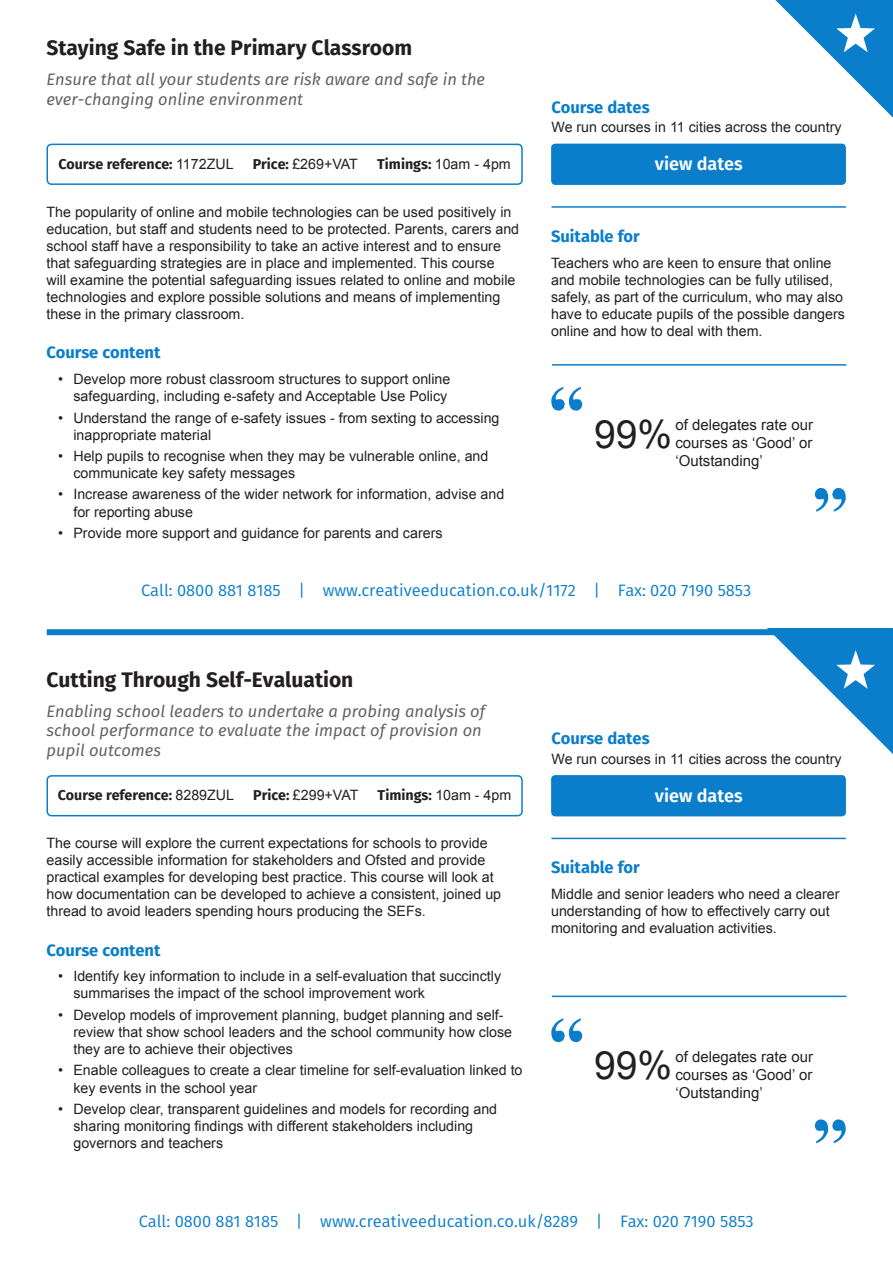
<style>
.page{position:relative;width:893px;height:1263px;background:#fff}
.page>*{position:absolute;margin:0;border:0;box-sizing:border-box;transform-origin:0 0}
.t1{font:39px "Arial";color:#231f20}
.t2{font:700 21px "Fira Sans";color:#231f20}
.t3{font:600 18px "Fira Sans";color:#fff}
.t4{font:italic 16.5px/19.5px "Fira Sans";color:#636366}
.t5{font:16.5px "Fira Sans";color:#0a7eca}
.t6{font:700 16.5px "Fira Sans";color:#0a7eca}
.t7{font:15px/18px "Arial";color:#231f20;text-align:justify}
.t8{font:14.25px/17.1px "Arial";color:#231f20}
.t9{font:700 14.25px "Fira Sans";color:#231f20}
.s1{font-family:"Arial";font-weight:400}
.s2{font-family:"Fira Sans";font-weight:700}
</style>
<div class="page">
<div style="left:47px;top:629px;width:799px;height:6px;background:#0a7eca"></div>
<svg style="left:551px;top:387px;width:32px;height:24px"></svg>
<svg style="left:814px;top:487px;width:32px;height:25px"></svg>
<hr style="left:551px;top:206px;width:295px;height:2px;background:#0a7eca">
<div style="left:551px;top:144px;width:295px;height:41px;background:#0a7eca;border-radius:4px"></div>
<div style="left:46px;top:144px;width:477px;height:41px;border:2px solid #0a7eca;border-radius:4px"></div>
<hr style="left:552px;top:364px;width:294px;height:2px;background:#0a7eca">
<svg style="left:775px;top:0;width:118px;height:118px"></svg>
<svg style="left:551px;top:1018px;width:32px;height:25px"></svg>
<svg style="left:814px;top:1119px;width:32px;height:24px"></svg>
<hr style="left:551px;top:838px;width:295px;height:1px;background:#0a7eca">
<div style="left:551px;top:775px;width:295px;height:41px;background:#0a7eca;border-radius:4px"></div>
<div style="left:46px;top:775px;width:477px;height:41px;border:2px solid #0a7eca;border-radius:4px"></div>
<hr style="left:552px;top:995px;width:294px;height:2px;background:#0a7eca">
<svg style="left:767px;top:628px;width:126px;height:126px"></svg>
<p class="t2" style="left:46px;top:33px;width:367px">Staying Safe in the Primary Classroom</p>
<p class="t4" style="left:46px;top:70px;width:440px">Ensure that all your students are risk aware and safe in the ever-changing online environment</p>
<p class="t6" style="left:551px;top:96px;width:100px">Course dates</p>
<p class="t8" style="left:551px;top:119px;width:292px">We run courses in 11 cities across the country</p>
<p class="t9" style="left:58px;top:154px;width:177px">Course reference: <span class="s1">1172ZUL</span></p>
<p class="t8" style="left:253px;top:156px;width:107px"><span class="s2">Price:</span> £269+VAT</p>
<p class="t9" style="left:377px;top:154px;width:135px">Timings: <span class="s1">10am - 4pm</span></p>
<p class="t3" style="left:655px;top:151px;width:89px">view dates</p>
<p class="t8" style="left:46px;top:203px;width:474px">The popularity of online and mobile technologies can be used positively in education, but staff and students need to be protected. Parents, carers and school staff have a responsibility to take an active interest and to ensure that safeguarding strategies are in place and implemented. This course<br>will examine the potential safeguarding issues related to online and mobile technologies and explore possible solutions and means of implementing these in the primary classroom.</p>
<p class="t6" style="left:46px;top:341px;width:115px">Course content</p>
<p class="t8" style="left:58px;top:371px;width:394px;text-align:right">• Develop more robust classroom structures to support online safeguarding, including e-safety and Acceptable Use Policy</p>
<p class="t8" style="left:73px;top:409px;width:428px;text-indent:-15px">• Understand the range of e-safety issues - from sexting to accessing inappropriate material</p>
<p class="t8" style="left:73px;top:448px;width:417px;text-indent:-15px">• Help pupils to recognise when they may be vulnerable online, and communicate key safety messages</p>
<p class="t8" style="left:73px;top:486px;width:432px;text-indent:-15px">• Increase awareness of the wider network for information, advise and for reporting abuse</p>
<p class="t8" style="left:58px;top:524px;width:386px">• Provide more support and guidance for parents and carers</p>
<p class="t6" style="left:551px;top:225px;width:90px">Suitable for</p>
<p class="t8" style="left:551px;top:254px;width:295px">Teachers who are keen to ensure that online and mobile technologies can be fully utilised, safely, as part of the curriculum, who may also have to educate pupils of the possible dangers online and how to deal with them.</p>
<p class="t7" style="left:675px;top:416px;width:139px">of delegates rate our courses as ‘Good’ or ‘Outstanding’</p>
<p class="t1" style="left:594px;top:408px;width:80px">99%</p>
<p class="t5" style="left:141px;top:578px;width:612px">Call: 0800 881 8185 | www.creativeeducation.co.uk/1172 | Fax: 020 7190 5853</p>
<p class="t2" style="left:46px;top:665px;width:308px">Cutting Through Self-Evaluation</p>
<p class="t4" style="left:46px;top:701px;width:440px">Enabling school leaders to undertake a probing analysis of school performance to evaluate the impact of provision on pupil outcomes</p>
<p class="t6" style="left:551px;top:727px;width:100px">Course dates</p>
<p class="t8" style="left:551px;top:750px;width:292px">We run courses in 11 cities across the country</p>
<p class="t9" style="left:58px;top:785px;width:178px">Course reference: <span class="s1">8289ZUL</span></p>
<p class="t8" style="left:253px;top:787px;width:107px"><span class="s2">Price:</span> £299+VAT</p>
<p class="t9" style="left:378px;top:785px;width:135px">Timings: <span class="s1">10am - 4pm</span></p>
<p class="t3" style="left:655px;top:783px;width:89px">view dates</p>
<p class="t8" style="left:46px;top:835px;width:456px">The course will explore the current expectations for schools to provide easily accessible information for stakeholders and Ofsted and provide practical examples for developing best practice. This course will look at how documentation can be developed to achieve a consistent, joined up thread to avoid leaders spending hours producing the SEFs.</p>
<p class="t6" style="left:46px;top:938px;width:115px">Course content</p>
<p class="t8" style="left:73px;top:968px;width:429px;text-indent:-15px">• Identify key information to include in a self-evaluation that succinctly summarises the impact of the school improvement work</p>
<p class="t8" style="left:73px;top:1006px;width:440px;text-indent:-15px">• Develop models of improvement planning, budget planning and self&shy;review that show school leaders and the school community how close they are to achieve their objectives</p>
<p class="t8" style="left:73px;top:1062px;width:451px;text-indent:-15px">• Enable colleagues to create a clear timeline for self-evaluation linked to key events in the school year</p>
<p class="t8" style="left:73px;top:1100px;width:425px;text-indent:-15px">• Develop clear, transparent guidelines and models for recording and sharing monitoring findings with different stakeholders including governors and teachers</p>
<p class="t6" style="left:551px;top:856px;width:90px">Suitable for</p>
<p class="t8" style="left:551px;top:885px;width:290px">Middle and senior leaders who need a clearer understanding of how to effectively carry out monitoring and evaluation activities.</p>
<p class="t7" style="left:675px;top:1047px;width:139px">of delegates rate our courses as ‘Good’ or ‘Outstanding’</p>
<p class="t1" style="left:594px;top:1040px;width:80px">99%</p>
<p class="t5" style="left:139px;top:1210px;width:617px">Call: 0800 881 8185 | www.creativeeducation.co.uk/8289 | Fax: 020 7190 5853</p>
</div>
